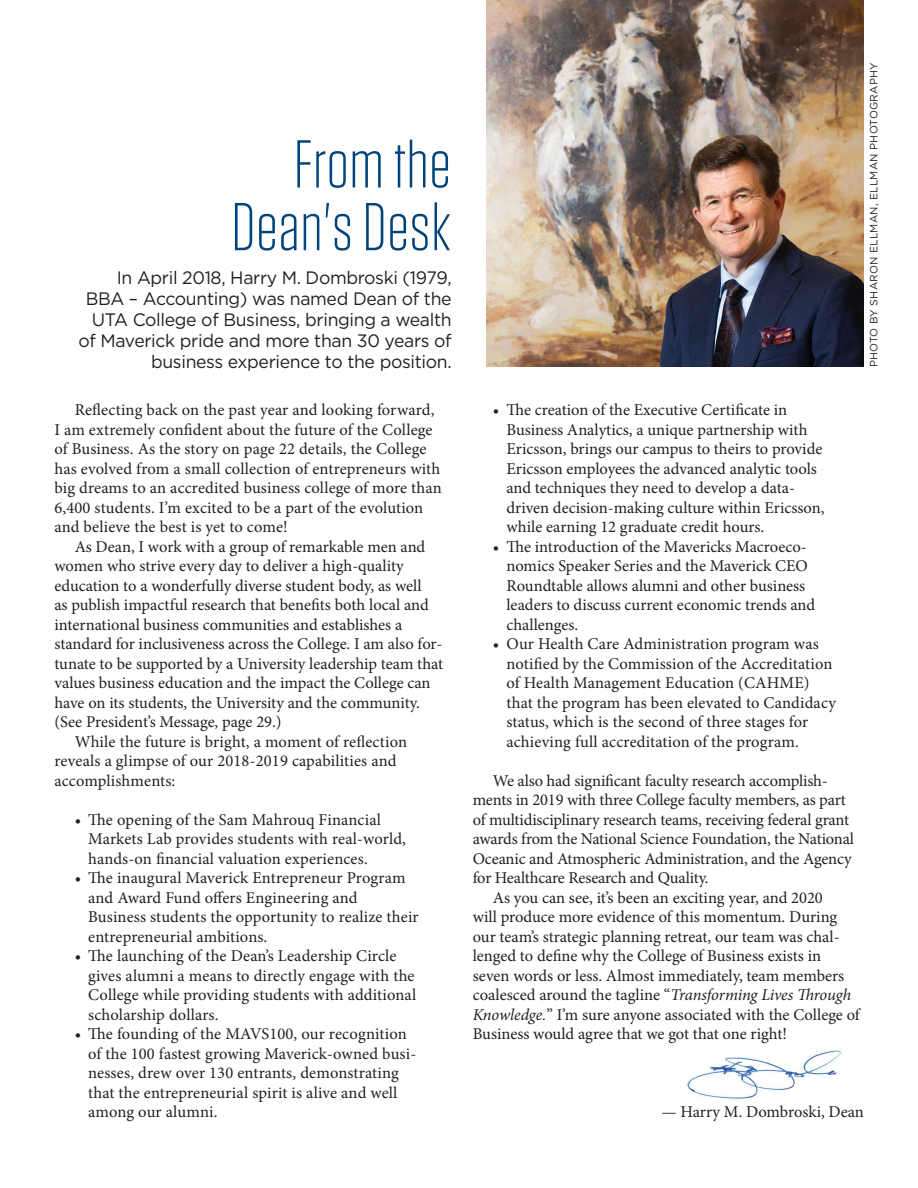
<style>
.page{position:relative;width:918px;height:1188px;background:#fff}
.page>*{position:absolute;margin:0;border:0;box-sizing:border-box;transform-origin:0 0}
.t1{font:300 67.5px/62.7px "Tungsten";letter-spacing:.01em;color:#00447b;text-align:right}
.t2{font:18px/21px "Gotham";letter-spacing:-.02em;color:#231f20;text-align:right}
.t3{font:16.5px/19.5px "Minion Pro";color:#231f20}
.Body{font:10.5px "Gotham";letter-spacing:.02em;color:#231f20}
.s1{font-style:italic}
</style>
<div class="page">
<img style="left:486px;top:0;width:378px;height:366px">
<img style="left:686px;top:1049px;width:156px;height:51px">
<p class="t1" style="left:231px;top:134px;width:221px">From the<br>Dean's Desk</p>
<p class="t2" style="left:78px;top:266px;width:375px">In April 2018, Harry M. Dombroski (1979, BBA – Accounting) was named Dean of the UTA College of Business, bringing a wealth of Maverick pride and more than 30 years of business experience to the position.</p>
<p class="t3" style="left:54px;top:400px;width:389px;text-indent:20px">Reflecting back on the past year and looking forward, I am extremely confident about the future of the College of Business. As the story on page 22 details, the College has evolved from a small collection of entrepreneurs with big dreams to an accredited business college of more than 6,400 students. I’m excited to be a part of the evolution and believe the best is yet to come!</p>
<p class="t3" style="left:54px;top:537px;width:390px;text-indent:20px">As Dean, I work with a group of remarkable men and women who strive every day to deliver a high-quality education to a wonderfully diverse student body, as well<br>as publish impactful research that benefits both local and international business communities and establishes a standard for inclusiveness across the College. I am also for&shy;tunate to be supported by a University leadership team that values business education and the impact the College can have on its students, the University and the community. (See President’s Message, page 29.)</p>
<p class="t3" style="left:54px;top:732px;width:354px;text-indent:20px">While the future is bright, a moment of reflection reveals a glimpse of our 2018-2019 capabilities and accomplishments:</p>
<p class="t3" style="left:88px;top:810px;width:319px;text-indent:-14px">• The opening of the Sam Mahrouq Financial<br>Markets Lab provides students with real-world, hands-on financial valuation experiences.</p>
<p class="t3" style="left:88px;top:868px;width:332px;text-indent:-14px">• The inaugural Maverick Entrepreneur Program and Award Fund offers Engineering and Business students the opportunity to realize their entrepreneurial ambitions.</p>
<p class="t3" style="left:88px;top:946px;width:330px;text-indent:-14px">• The launching of the Dean’s Leadership Circle gives alumni a means to directly engage with the College while providing students with additional scholarship dollars.</p>
<p class="t3" style="left:88px;top:1024px;width:330px;text-indent:-14px">• The founding of the MAVS100, our recognition of the 100 fastest growing Maverick-owned busi&shy;nesses, drew over 130 entrants, demonstrating that the entrepreneurial spirit is alive and well among our alumni.</p>
<p class="Body" style="left:867px;top:367px;width:306px;rotate:-90deg">PHOTO BY SHARON ELLMAN, ELLMAN PHOTOGRAPHY</p>
<p class="t3" style="left:506px;top:400px;width:320px;text-indent:-14px">• The creation of the Executive Certificate in Business Analytics, a unique partnership with Ericsson, brings our campus to theirs to provide Ericsson employees the advanced analytic tools and techniques they need to develop a data&shy;driven decision-making culture within Ericsson, while earning 12 graduate credit hours.</p>
<p class="t3" style="left:506px;top:537px;width:310px;text-indent:-14px">• The introduction of the Mavericks Macroeco&shy;nomics Speaker Series and the Maverick CEO Roundtable allows alumni and other business leaders to discuss current economic trends and challenges.</p>
<p class="t3" style="left:506px;top:634px;width:331px;text-indent:-14px">• Our Health Care Administration program was notified by the Commission of the Accreditation of Health Management Education (CAHME) that the program has been elevated to Candidacy status, which is the second of three stages for achieving full accreditation of the program.</p>
<p class="t3" style="left:473px;top:771px;width:383px;text-indent:20px">We also had significant faculty research accomplish&shy;ments in 2019 with three College faculty members, as part of multidisciplinary research teams, receiving federal grant awards from the National Science Foundation, the National Oceanic and Atmospheric Administration, and the Agency for Healthcare Research and Quality.</p>
<p class="t3" style="left:473px;top:888px;width:389px;text-indent:20px">As you can see, it’s been an exciting year, and 2020<br>will produce more evidence of this momentum. During our team’s strategic planning retreat, our team was chal&shy;lenged to define why the College of Business exists in seven words or less. Almost immediately, team members coalesced around the tagline “<span class="s1">Transforming Lives Through Knowledge.</span>” I’m sure anyone associated with the College of Business would agree that we got that one right!</p>
<p class="t3" style="left:662px;top:1102px;width:204px">— Harry M. Dombroski, Dean</p>
</div>
